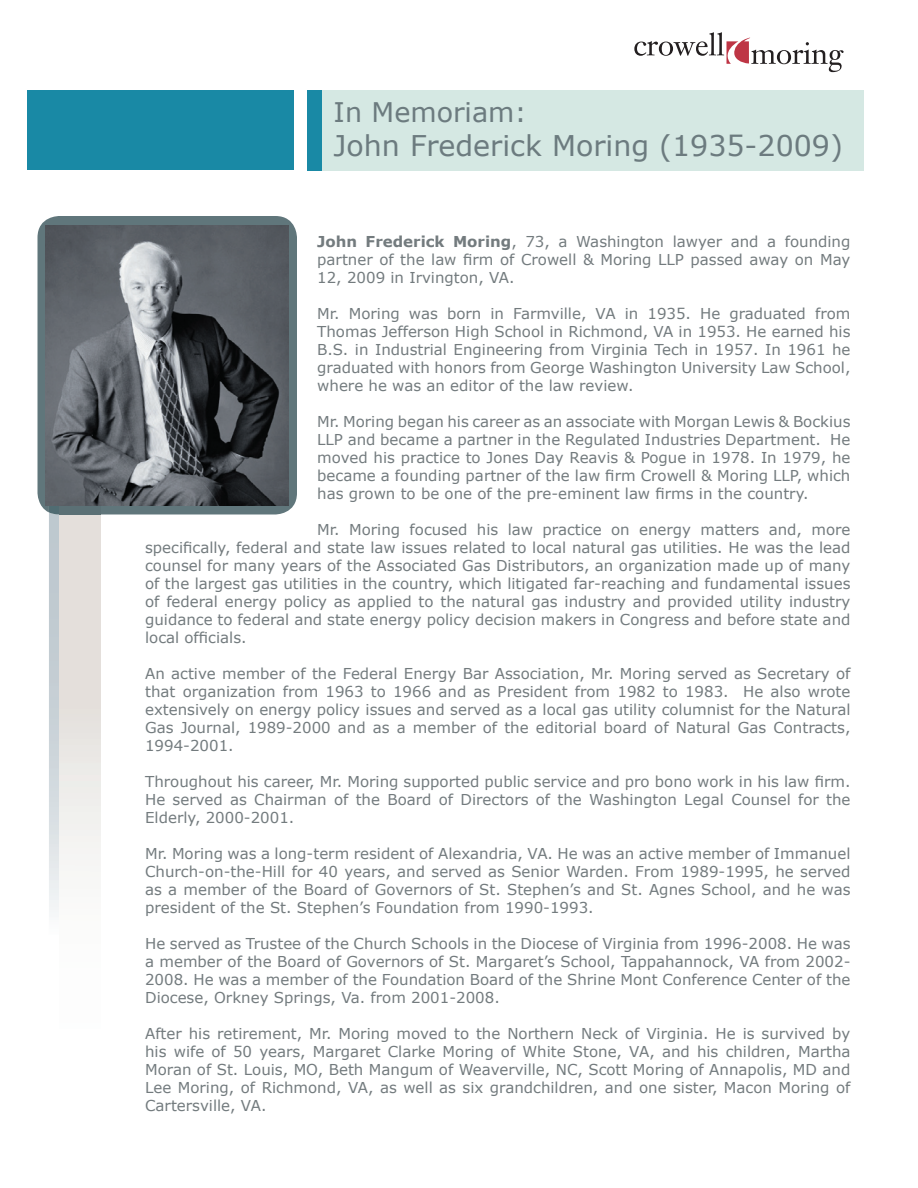
<style>
.page{position:relative;width:918px;height:1188px;background:#fff}
.page>*{position:absolute;margin:0;border:0;box-sizing:border-box;transform-origin:0 0}
.t1{font:28.5px "Verdana";color:#6c7b7f}
.t2{font:27px "Verdana";color:#6c7b7f}
.t3{font:15px/18px "Verdana";color:#737b7e;text-align:justify}
.s1{font-weight:700}
</style>
<div class="page">
<div style="left:60px;top:514px;width:40px;height:515px;background:linear-gradient(to bottom,#ddd7d2,#fff)"></div>
<svg style="left:38px;top:216px;width:259px;height:298px;background:#657a7f"></svg>
<svg style="left:49px;top:506px;width:11px;height:407px;background:#cdd5d9"></svg>
<div style="left:60px;top:505px;width:40px;height:9px;background:#5b7075"></div>
<svg style="left:634px;top:32px;width:210px;height:40px"></svg>
<div style="left:28px;top:91px;width:266px;height:79px;background:#1989a5"></div>
<div style="left:307px;top:90px;width:16px;height:81px;background:#1989a5"></div>
<div style="left:322px;top:90px;width:541px;height:81px;background:#d5e8e3"></div>
<img style="left:46px;top:226px;width:243px;height:280px">
<h2 class="t2" style="left:334px;top:95px;width:195px">In Memoriam:</h2>
<h1 class="t1" style="left:334px;top:128px;width:511px">John Frederick Moring (1935-2009)</h1>
<p class="t3" style="left:317px;top:232px;width:535px"><span class="s1">John Frederick Moring</span>, 73, a Washington lawyer and a founding partner of the law firm of Crowell &amp; Moring LLP passed away on May 12, 2009 in Irvington, VA.</p>
<p class="t3" style="left:317px;top:304px;width:535px">Mr. Moring was born in Farmville, VA in 1935. He graduated from Thomas Jefferson High School in Richmond, VA in 1953. He earned his B.S. in Industrial Engineering from Virginia Tech in 1957. In 1961 he graduated with honors from George Washington University Law School, where he was an editor of the law review.</p>
<p class="t3" style="left:317px;top:412px;width:535px">Mr. Moring began his career as an associate with Morgan Lewis &amp; Bockius LLP and became a partner in the Regulated Industries Department. He moved his practice to Jones Day Reavis &amp; Pogue in 1978. In 1979, he became a founding partner of the law firm Crowell &amp; Moring LLP, which has grown to be one of the pre-eminent law firms in the country.</p>
<p class="t3" style="left:145px;top:520px;width:707px;text-indent:172px">Mr. Moring focused his law practice on energy matters and, more specifically, federal and state law issues related to local natural gas utilities. He was the lead counsel for many years of the Associated Gas Distributors, an organization made up of many of the largest gas utilities in the country, which litigated far-reaching and fundamental issues of federal energy policy as applied to the natural gas industry and provided utility industry guidance to federal and state energy policy decision makers in Congress and before state and local officials.</p>
<p class="t3" style="left:145px;top:664px;width:707px">An active member of the Federal Energy Bar Association, Mr. Moring served as Secretary of that organization from 1963 to 1966 and as President from 1982 to 1983. He also wrote extensively on energy policy issues and served as a local gas utility columnist for the Natural Gas Journal, 1989-2000 and as a member of the editorial board of Natural Gas Contracts, 1994-2001.</p>
<p class="t3" style="left:145px;top:772px;width:707px">Throughout his career, Mr. Moring supported public service and pro bono work in his law firm.<br>He served as Chairman of the Board of Directors of the Washington Legal Counsel for the Elderly, 2000-2001.</p>
<p class="t3" style="left:145px;top:844px;width:707px">Mr. Moring was a long-term resident of Alexandria, VA. He was an active member of Immanuel Church-on-the-Hill for 40 years, and served as Senior Warden. From 1989-1995, he served as a member of the Board of Governors of St. Stephen’s and St. Agnes School, and he was president of the St. Stephen’s Foundation from 1990-1993.</p>
<p class="t3" style="left:145px;top:934px;width:707px">He served as Trustee of the Church Schools in the Diocese of Virginia from 1996-2008. He was a member of the Board of Governors of St. Margaret’s School, Tappahannock, VA from 2002- 2008. He was a member of the Foundation Board of the Shrine Mont Conference Center of the Diocese, Orkney Springs, Va. from 2001-2008.</p>
<p class="t3" style="left:145px;top:1024px;width:707px">After his retirement, Mr. Moring moved to the Northern Neck of Virginia. He is survived by his wife of 50 years, Margaret Clarke Moring of White Stone, VA, and his children, Martha Moran of St. Louis, MO, Beth Mangum of Weaverville, NC, Scott Moring of Annapolis, MD and Lee Moring, of Richmond, VA, as well as six grandchildren, and one sister, Macon Moring of Cartersville, VA.</p>
</div>
